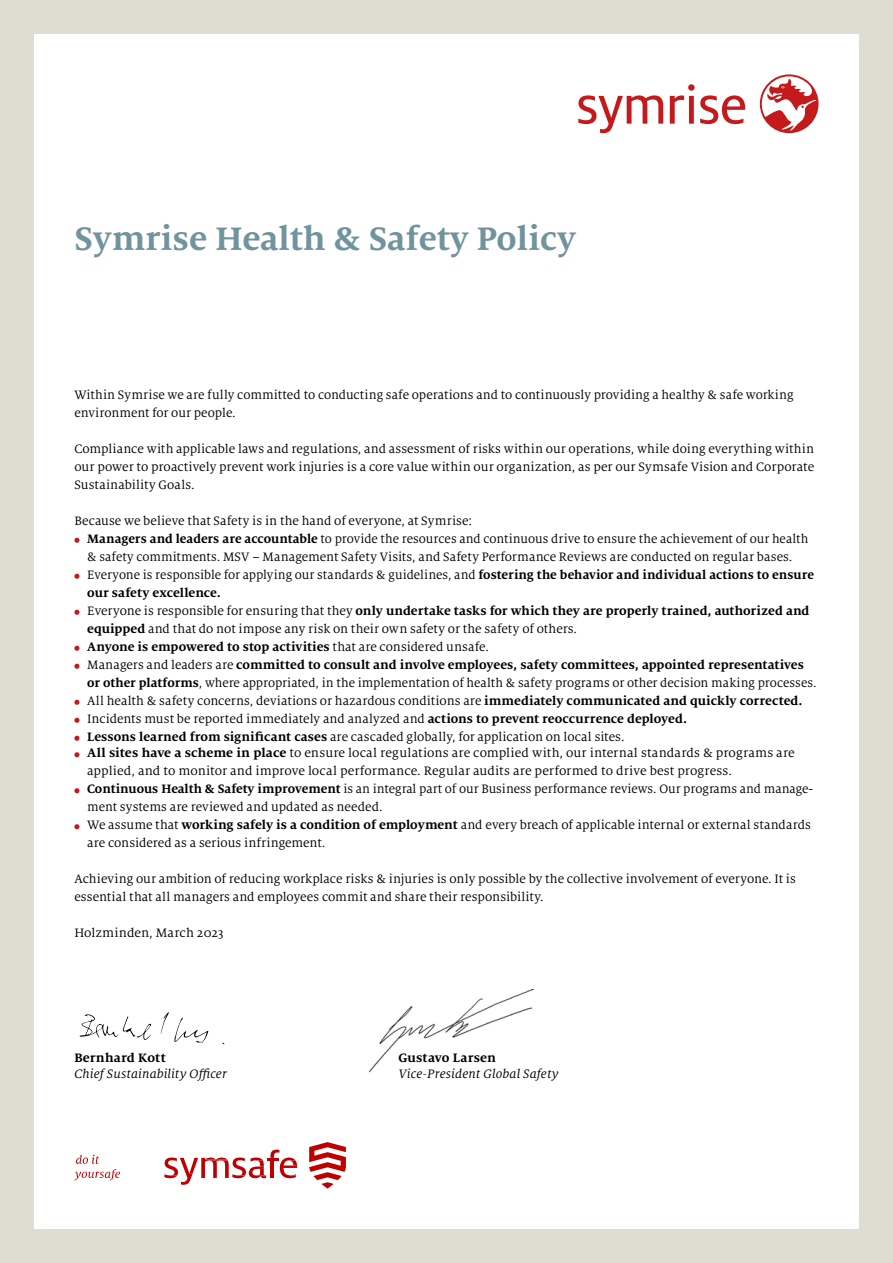
<style>
.page{position:relative;width:893px;height:1263px;background:#dfdcd2}
.page>*{position:absolute;margin:0;border:0;box-sizing:border-box;transform-origin:0 0}
.t1{font:700 36px "Milo Serif OT";color:#71939e}
.Copy{font:13.5px/18px "Milo Serif OT";letter-spacing:.005em;color:#000}
.Copy-2{font:700 13.5px/18px "Milo Serif OT";letter-spacing:.005em;color:#000}
.Copy-3{font:italic 13.5px "Milo Serif OT";letter-spacing:.005em;color:#000}
.s1{font-weight:700}
.s2{font-weight:400}
</style>
<div class="page">
<div style="left:34px;top:34px;width:825px;height:1195px;background:#fff"></div>
<svg style="left:760px;top:74px;width:58px;height:59px"></svg>
<svg style="left:578px;top:84px;width:167px;height:49px"></svg>
<svg style="left:74px;top:1155px;width:46px;height:25px"></svg>
<svg style="left:309px;top:1142px;width:37px;height:46px"></svg>
<svg style="left:164px;top:1149px;width:133px;height:36px"></svg>
<img style="left:369px;top:990px;width:164px;height:83px">
<svg style="left:74px;top:538px;width:6px;height:5px"></svg>
<svg style="left:74px;top:574px;width:6px;height:5px"></svg>
<svg style="left:74px;top:610px;width:6px;height:5px"></svg>
<svg style="left:74px;top:646px;width:6px;height:5px"></svg>
<svg style="left:74px;top:664px;width:6px;height:5px"></svg>
<svg style="left:74px;top:700px;width:6px;height:5px"></svg>
<svg style="left:74px;top:718px;width:6px;height:5px"></svg>
<svg style="left:74px;top:736px;width:6px;height:5px"></svg>
<svg style="left:74px;top:752px;width:6px;height:5px"></svg>
<svg style="left:74px;top:788px;width:6px;height:5px"></svg>
<svg style="left:74px;top:824px;width:6px;height:5px"></svg>
<svg style="left:79px;top:1012px;width:146px;height:33px"></svg>
<h1 class="t1" style="left:74px;top:219px;width:503px">Symrise Health &amp; Safety Policy</h1>
<p class="Copy" style="left:74px;top:386px;width:721px">Within Symrise we are fully committed to conducting safe operations and to continuously providing a healthy &amp; safe working environment for our people.</p>
<p class="Copy" style="left:74px;top:440px;width:741px;text-align:justify">Compliance with applicable laws and regulations, and assessment of risks within our operations, while doing everything within our power to proactively prevent work injuries is a core value within our organization, as per our Symsafe Vision and Corporate Sustainability Goals.</p>
<p class="Copy" style="left:74px;top:512px;width:399px">Because we believe that Safety is in the hand of everyone, at Symrise:</p>
<p class="Copy" style="left:87px;top:530px;width:723px"><span class="s1">Managers and leaders are accountable</span> to provide the resources and continuous drive to ensure the achievement of our health &amp; safety commitments. MSV – Management Safety Visits, and Safety Performance Reviews are conducted on regular bases.</p>
<p class="Copy-2" style="left:87px;top:566px;width:728px"><span class="s2">Everyone is responsible for applying our standards &amp; guidelines, and</span> fostering the behavior and individual actions to ensure our safety excellence.</p>
<p class="Copy" style="left:87px;top:602px;width:724px">Everyone is responsible for ensuring that they <span class="s1">only undertake tasks for which they are properly trained, authorized and equipped</span> and that do not impose any risk on their own safety or the safety of others.</p>
<p class="Copy-2" style="left:87px;top:638px;width:403px">Anyone is empowered to stop activities <span class="s2">that are considered unsafe.</span></p>
<p class="Copy" style="left:87px;top:656px;width:731px">Managers and leaders are <span class="s1">committed to consult and involve employees, safety committees, appointed representatives or other platforms</span>, where appropriated, in the implementation of health &amp; safety programs or other decision making processes.</p>
<p class="Copy" style="left:87px;top:692px;width:717px">All health &amp; safety concerns, deviations or hazardous conditions are <span class="s1">immediately communicated and quickly corrected.</span></p>
<p class="Copy" style="left:87px;top:710px;width:601px">Incidents must be reported immediately and analyzed and <span class="s1">actions to prevent reoccurrence deployed.</span></p>
<p class="Copy" style="left:87px;top:728px;width:539px"><span class="s1">Lessons learned from significant cases</span> are cascaded globally, for application on local sites.</p>
<p class="Copy" style="left:87px;top:744px;width:709px"><span class="s1">All sites have a scheme in place</span> to ensure local regulations are complied with, our internal standards &amp; programs are applied, and to monitor and improve local performance. Regular audits are performed to drive best progress.</p>
<p class="Copy" style="left:87px;top:780px;width:728px"><span class="s1">Continuous Health &amp; Safety improvement</span> is an integral part of our Business performance reviews. Our programs and manage&shy;ment systems are reviewed and updated as needed.</p>
<p class="Copy" style="left:87px;top:816px;width:725px">We assume that <span class="s1">working safely is a condition of employment</span> and every breach of applicable internal or external standards are considered as a serious infringement.</p>
<p class="Copy" style="left:74px;top:870px;width:723px">Achieving our ambition of reducing workplace risks &amp; injuries is only possible by the collective involvement of everyone. It is essential that all managers and employees commit and share their responsibility.</p>
<p class="Copy" style="left:74px;top:924px;width:151px">Holzminden, March 2023</p>
<p class="Copy-2" style="left:74px;top:1049px;width:93px">Bernhard Kott</p>
<p class="Copy-2" style="left:398px;top:1049px;width:99px">Gustavo Larsen</p>
<p class="Copy-3" style="left:74px;top:1067px;width:154px">Chief Sustainability Officer</p>
<p class="Copy-3" style="left:398px;top:1067px;width:162px">Vice-President Global Safety</p>
</div>
